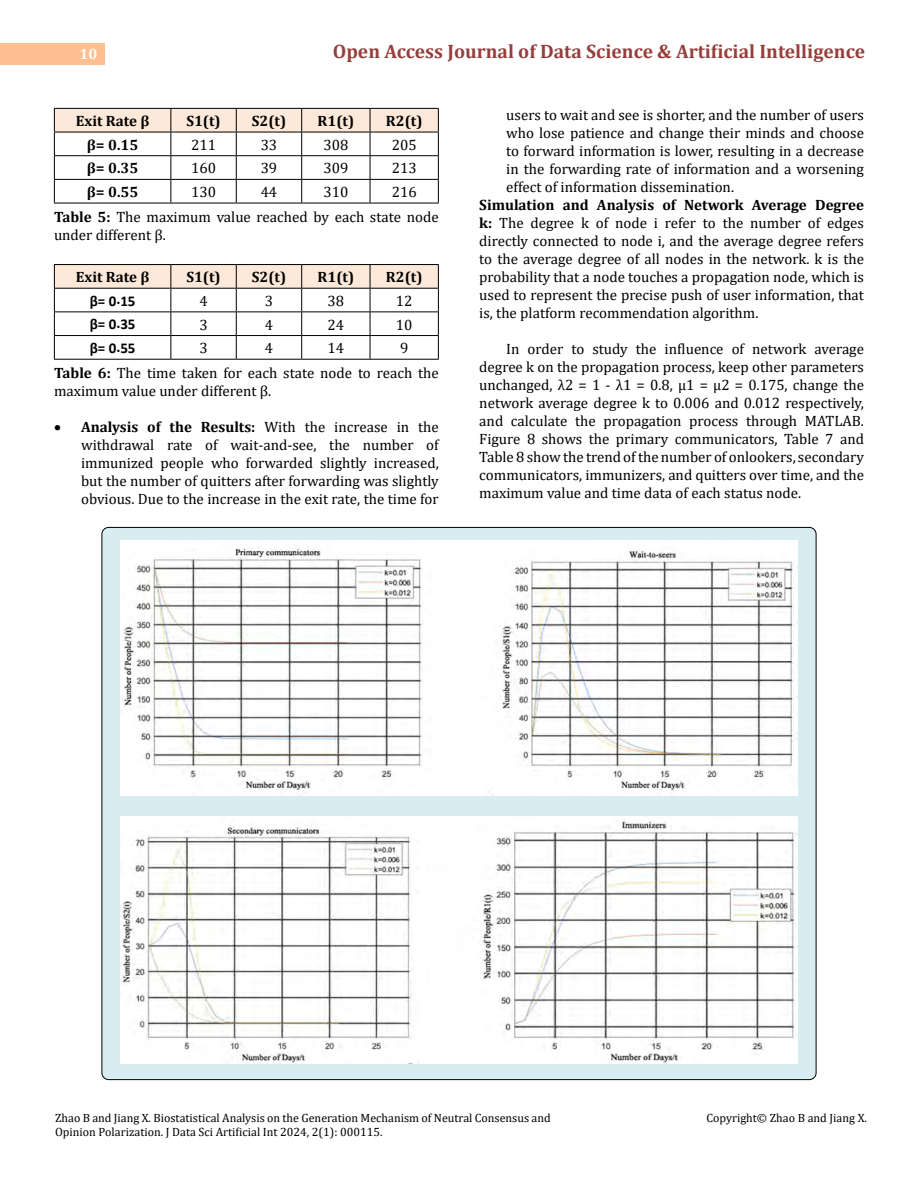
<style>
.page{position:relative;width:918px;height:1188px;background:#fff}
.page>*{position:absolute;margin:0;border:0;box-sizing:border-box;transform-origin:0 0}
.t1{font:700 19.5px "Cambria";color:#953f3c}
.t2{font:15px/18px "Cambria";color:#000;text-align:justify}
.t3{font:700 15px "Cambria";color:#000}
.t4{font:700 15px "Calibri";color:#000}
.t5{font:700 15px "Cambria";color:#fff}
.t6{font:12px/14.2px "Cambria";color:#000}
.s1{font-weight:700}
</style>
<div class="page">
<div style="left:0;top:43px;width:105px;height:21px;background:#ffbf91"></div>
<div style="left:102px;top:527px;width:714px;height:553px;background:#d8edf2;border-radius:7px"></div>
<hr style="left:54px;top:203px;width:117px;height:1px;background:#000">
<hr style="left:171px;top:203px;width:65px;height:1px;background:#000">
<hr style="left:236px;top:203px;width:66px;height:1px;background:#000">
<hr style="left:302px;top:203px;width:68px;height:1px;background:#000">
<hr style="left:370px;top:203px;width:69px;height:1px;background:#000">
<svg style="left:54px;top:108px;width:385px;height:95px"></svg>
<hr style="left:54px;top:264px;width:117px;height:1px;background:#000">
<hr style="left:171px;top:264px;width:65px;height:1px;background:#000">
<hr style="left:236px;top:264px;width:66px;height:1px;background:#000">
<hr style="left:302px;top:264px;width:68px;height:1px;background:#000">
<hr style="left:370px;top:264px;width:69px;height:1px;background:#000">
<hr style="left:54px;top:359px;width:117px;height:1px;background:#000">
<hr style="left:171px;top:359px;width:65px;height:1px;background:#000">
<hr style="left:236px;top:359px;width:66px;height:1px;background:#000">
<hr style="left:302px;top:359px;width:68px;height:1px;background:#000">
<hr style="left:370px;top:359px;width:69px;height:1px;background:#000">
<svg style="left:54px;top:265px;width:385px;height:94px"></svg>
<img style="left:121px;top:540px;width:676px;height:256px">
<img style="left:121px;top:816px;width:676px;height:248px">
<p class="t5" style="left:80px;top:44px;width:19px">10</p>
<h1 class="t1" style="left:333px;top:38px;width:534px">Open Access Journal of Data Science &amp; Artificial Intelligence</h1>
<p class="t3" style="left:76px;top:110px;width:75px">Exit Rate β</p>
<p class="t3" style="left:186px;top:110px;width:36px">S1(t)</p>
<p class="t3" style="left:252px;top:110px;width:36px">S2(t)</p>
<p class="t3" style="left:318px;top:110px;width:38px">R1(t)</p>
<p class="t3" style="left:386px;top:110px;width:38px">R2(t)</p>
<p class="t3" style="left:87px;top:134px;width:53px">β= 0.15</p>
<p class="t2" style="left:191px;top:136px;width:26px">211</p>
<p class="t2" style="left:261px;top:136px;width:18px">33</p>
<p class="t2" style="left:323px;top:136px;width:26px">308</p>
<p class="t2" style="left:392px;top:136px;width:26px">205</p>
<p class="t3" style="left:87px;top:158px;width:53px">β= 0.35</p>
<p class="t2" style="left:191px;top:159px;width:26px">160</p>
<p class="t2" style="left:261px;top:159px;width:18px">39</p>
<p class="t2" style="left:323px;top:159px;width:26px">309</p>
<p class="t2" style="left:392px;top:159px;width:26px">213</p>
<p class="t3" style="left:87px;top:181px;width:53px">β= 0.55</p>
<p class="t2" style="left:191px;top:183px;width:26px">130</p>
<p class="t2" style="left:261px;top:183px;width:18px">44</p>
<p class="t2" style="left:323px;top:183px;width:26px">310</p>
<p class="t2" style="left:54px;top:179px;width:386px;line-height:25.2px;text-indent:338px">216<br><span class="s1">Table 5:</span> The maximum value reached by each state node</p>
<p class="t2" style="left:54px;top:226px;width:113px">under different β.</p>
<p class="t3" style="left:76px;top:267px;width:75px">Exit Rate β</p>
<p class="t3" style="left:186px;top:267px;width:36px">S1(t)</p>
<p class="t3" style="left:252px;top:267px;width:36px">S2(t)</p>
<p class="t3" style="left:318px;top:267px;width:38px">R1(t)</p>
<p class="t3" style="left:386px;top:267px;width:38px">R2(t)</p>
<p class="t4" style="left:90px;top:290px;width:47px">β= 0.15</p>
<p class="t2" style="left:199px;top:292px;width:10px">4</p>
<p class="t2" style="left:265px;top:292px;width:10px">3</p>
<p class="t2" style="left:328px;top:292px;width:18px">38</p>
<p class="t2" style="left:396px;top:292px;width:18px">12</p>
<p class="t4" style="left:90px;top:314px;width:47px">β= 0.35</p>
<p class="t2" style="left:199px;top:315px;width:10px">3</p>
<p class="t2" style="left:265px;top:315px;width:10px">4</p>
<p class="t2" style="left:328px;top:315px;width:18px">24</p>
<p class="t2" style="left:396px;top:315px;width:18px">10</p>
<p class="t4" style="left:90px;top:337px;width:47px">β= 0.55</p>
<p class="t2" style="left:199px;top:339px;width:10px">3</p>
<p class="t2" style="left:265px;top:339px;width:10px">4</p>
<p class="t2" style="left:328px;top:339px;width:18px">14</p>
<p class="t2" style="left:54px;top:335px;width:386px;line-height:25.2px;text-indent:346px">9<br><span class="s1">Table 6:</span> The time taken for each state node to reach the</p>
<p class="t2" style="left:54px;top:382px;width:219px">maximum value under different β.</p>
<p class="t2" style="left:81px;top:418px;width:359px;text-indent:-27px">• <span class="s1">Analysis of the Results:</span> With the increase in the withdrawal rate of wait-and-see, the number of immunized people who forwarded slightly increased, but the number of quitters after forwarding was slightly obvious. Due to the increase in the exit rate, the time for</p>
<p class="t2" style="left:506px;top:105px;width:359px">users to wait and see is shorter, and the number of users who lose patience and change their minds and choose to forward information is lower, resulting in a decrease in the forwarding rate of information and a worsening effect of information dissemination.</p>
<p class="t2" style="left:479px;top:195px;width:386px"><span class="s1">Simulation and Analysis of Network Average Degree k:</span> The degree k of node i refer to the number of edges directly connected to node i, and the average degree refers to the average degree of all nodes in the network. k is the probability that a node touches a propagation node, which is used to represent the precise push of user information, that is, the platform recommendation algorithm.</p>
<p class="t2" style="left:479px;top:339px;width:386px;text-indent:27px">In order to study the influence of network average degree k on the propagation process, keep other parameters unchanged, λ2 = 1 - λ1 = 0.8, μ1 = μ2 = 0.175, change the network average degree k to 0.006 and 0.012 respectively, and calculate the propagation process through MATLAB.<br>Figure 8 shows the primary communicators, Table 7 and Table 8 show the trend of the number of onlookers, secondary communicators, immunizers, and quitters over time, and the maximum value and time data of each status node.</p>
<p class="t6" style="left:55px;top:1111px;width:497px">Zhao B and Jiang X. Biostatistical Analysis on the Generation Mechanism of Neutral Consensus and<br>Opinion Polarization. J Data Sci Artificial Int 2024, 2(1): 000115.</p>
<p class="t6" style="left:706px;top:1111px;width:162px">Copyright© Zhao B and Jiang X.</p>
</div>
